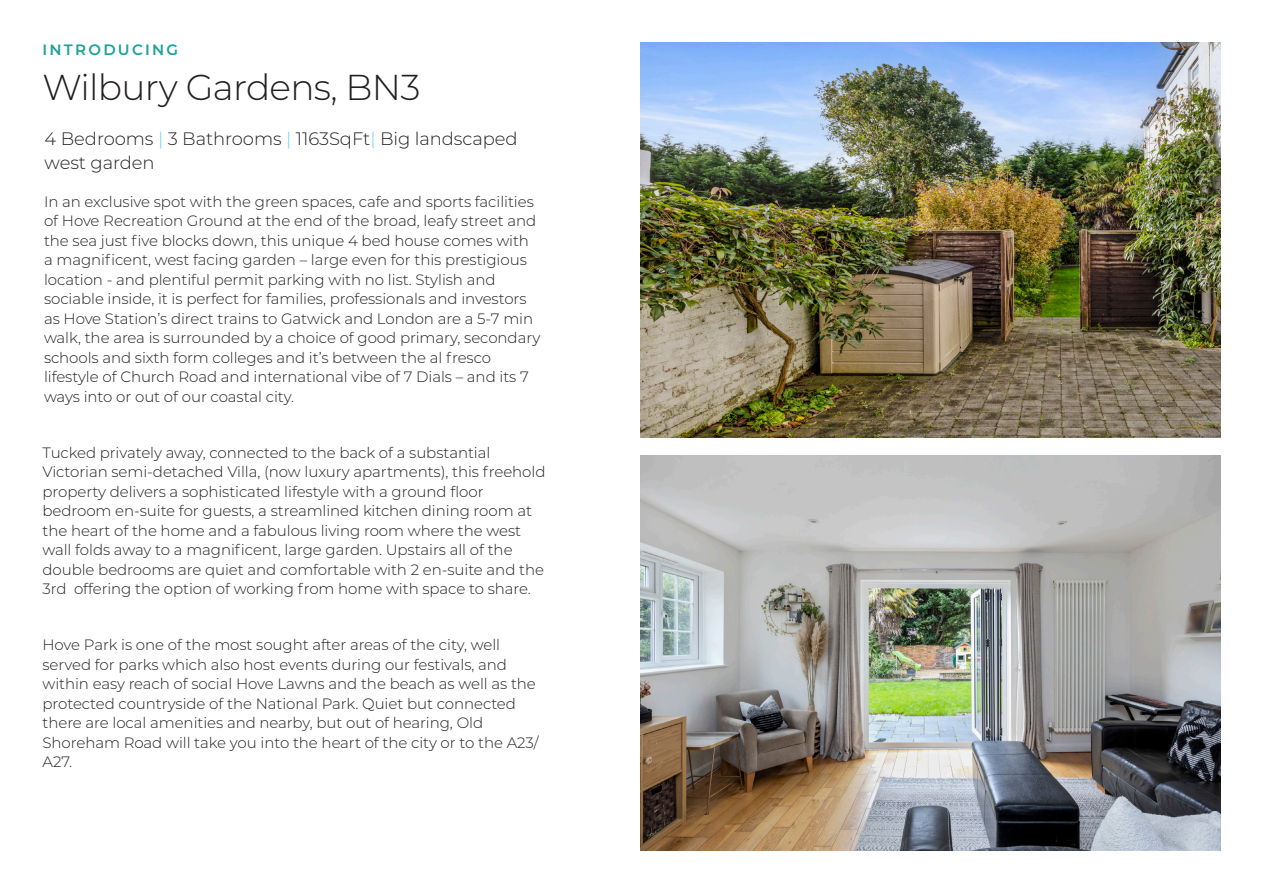
<style>
.page{position:relative;width:1263px;height:893px;background:#fff}
.page>*{position:absolute;margin:0;border:0;box-sizing:border-box;transform-origin:0 0}
.t1{font:300 36px "Montserrat";letter-spacing:-.02em;color:#231f20}
.t2{font:300 18px/24px "Montserrat";letter-spacing:-.005em;color:#231f20}
.AV_Paragraph_text{font:300 15px/19.5px "Montserrat";letter-spacing:-.005em;color:#231f20}
.t3{font:600 15px "Montserrat";letter-spacing:.15em;color:#1fa199}
.s1{color:#6bcff6}
</style>
<div class="page">
<img style="left:640px;top:455px;width:580px;height:395px">
<img style="left:640px;top:43px;width:580px;height:395px">
<p class="t3" style="left:43px;top:39px;width:137px">INTRODUCING</p>
<p class="t1" style="left:43px;top:62px;width:379px">Wilbury Gardens, BN3</p>
<p class="t2" style="left:45px;top:126px;width:474px">4 Bedrooms <span class="s1">|</span> 3 Bathrooms <span class="s1">|</span> 1163SqFt<span class="s1">|</span> Big landscaped west garden</p>
<p class="AV_Paragraph_text" style="left:44px;top:191px;width:498px">In an exclusive spot with the green spaces, cafe and sports facilities of Hove Recreation Ground at the end of the broad, leafy street and the sea just five blocks down, this unique 4 bed house comes with a magnificent, west facing garden – large even for this prestigious location - and plentiful permit parking with no list. Stylish and sociable inside, it is perfect for families, professionals and investors as Hove Station’s direct trains to Gatwick and London are a 5-7 min walk, the area is surrounded by a choice of good primary, secondary schools and sixth form colleges and it’s between the al fresco lifestyle of Church Road and international vibe of 7 Dials – and its 7 ways into or out of our coastal city.</p>
<p class="AV_Paragraph_text" style="left:43px;top:442px;width:504px">Tucked privately away, connected to the back of a substantial Victorian semi-detached Villa, (now luxury apartments), this freehold property delivers a sophisticated lifestyle with a ground floor bedroom en-suite for guests, a streamlined kitchen dining room at the heart of the home and a fabulous living room where the west wall folds away to a magnificent, large garden. Upstairs all of the double bedrooms are quiet and comfortable with 2 en-suite and the 3rd offering the option of working from home with space to share.</p>
<p class="AV_Paragraph_text" style="left:43px;top:634px;width:498px">Hove Park is one of the most sought after areas of the city, well served for parks which also host events during our festivals, and within easy reach of social Hove Lawns and the beach as well as the protected countryside of the National Park. Quiet but connected there are local amenities and nearby, but out of hearing, Old Shoreham Road will take you into the heart of the city or to the A23/ A27.</p>
</div>
